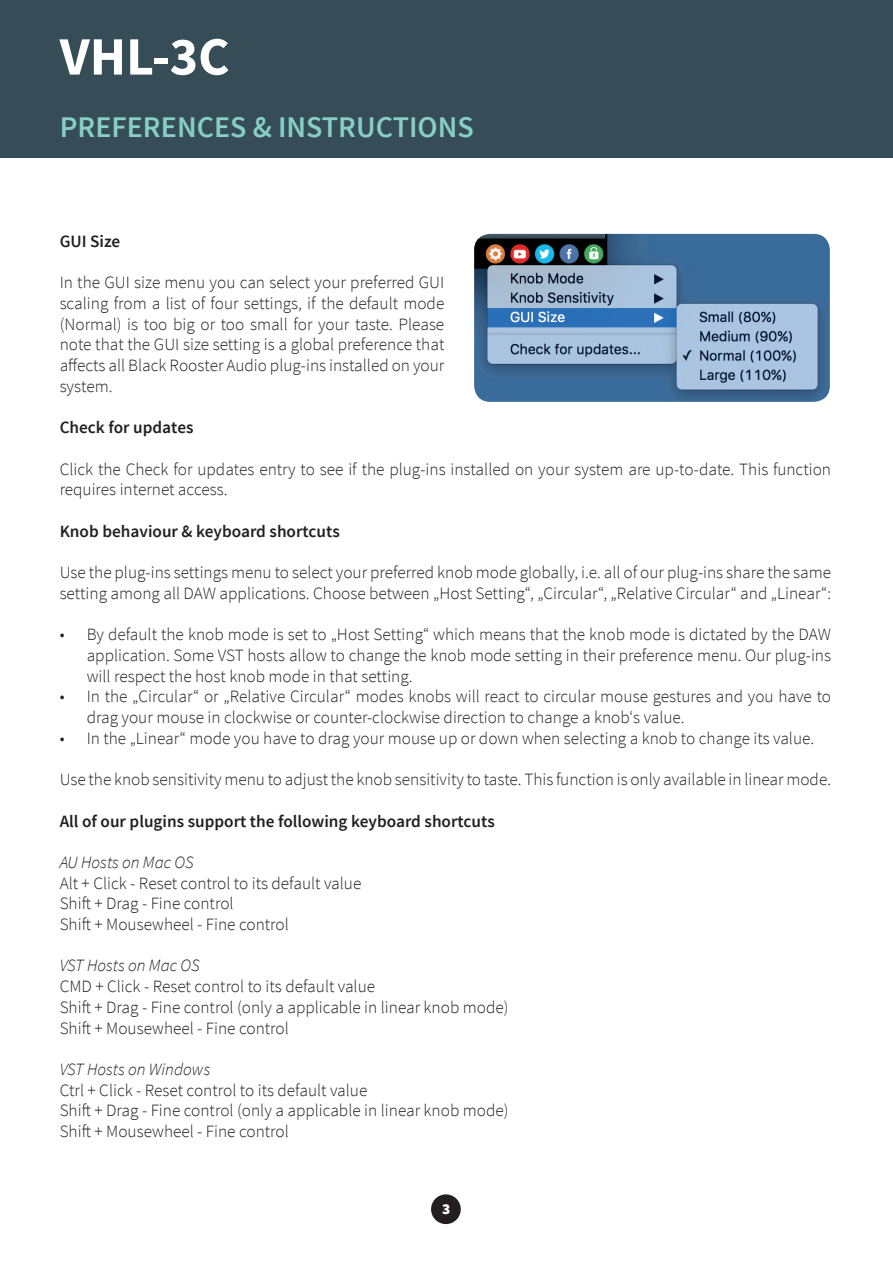
<style>
.page{position:relative;width:893px;height:1263px;background:#fff}
.page>*{position:absolute;margin:0;border:0;box-sizing:border-box;transform-origin:0 0}
.t1{font:700 54px "Source Sans Pro";color:#fff}
.t2{font:600 30px "Source Sans Pro";color:#87cfc4}
.t3{font:300 17.25px/20.7px "Source Sans Pro";color:#231f20}
.t4{font:600 17.25px "Source Sans Pro";color:#231f20}
.t5{font:italic 300 17.25px "Source Sans Pro";color:#231f20}
.t6{font:900 15.3px "Source Sans Pro";color:#fff}
</style>
<div class="page">
<div style="left:0;top:0;width:893px;height:158px;background:#364c57"></div>
<div style="left:431px;top:1194px;width:30px;height:30px;background:#231f20;border-radius:50%"></div>
<img style="left:474px;top:234px;width:356px;height:168px">
<h1 class="t1" style="left:60px;top:22px;width:171px">VHL-3C</h1>
<h2 class="t2" style="left:60px;top:108px;width:416px">PREFERENCES &amp; INSTRUCTIONS</h2>
<p class="t4" style="left:60px;top:230px;width:62px">GUI Size</p>
<p class="t3" style="left:60px;top:272px;width:386px;text-align:justify">In the GUI size menu you can select your preferred GUI scaling from a list of four settings, if the default mode (Normal) is too big or too small for your taste. Please note that the GUI size setting is a global preference that affects all Black Rooster Audio plug-ins installed on your system.</p>
<p class="t4" style="left:60px;top:416px;width:135px">Check for updates</p>
<p class="t3" style="left:60px;top:459px;width:773px">Click the Check for updates entry to see if the plug-ins installed on your system are up-to-date. This function requires internet access.</p>
<p class="t4" style="left:60px;top:520px;width:282px">Knob behaviour &amp; keyboard shortcuts</p>
<p class="t3" style="left:60px;top:562px;width:773px">Use the plug-ins settings menu to select your preferred knob mode globally, i.e. all of our plug-ins share the same setting among all DAW applications. Choose between „Host Setting“, „Circular“, „Relative Circular“ and „Linear“:</p>
<p class="t3" style="left:87px;top:624px;width:746px;text-align:justify;text-indent:-27px">• By default the knob mode is set to „Host Setting“ which means that the knob mode is dictated by the DAW application. Some VST hosts allow to change the knob mode setting in their preference menu. Our plug-ins will respect the host knob mode in that setting.</p>
<p class="t3" style="left:87px;top:686px;width:746px;text-indent:-27px">• In the „Circular“ or „Relative Circular“ modes knobs will react to circular mouse gestures and you have to drag your mouse in clockwise or counter-clockwise direction to change a knob‘s value.</p>
<p class="t3" style="left:60px;top:728px;width:756px">• In the „Linear“ mode you have to drag your mouse up or down when selecting a knob to change its value.</p>
<p class="t3" style="left:60px;top:769px;width:773px">Use the knob sensitivity menu to adjust the knob sensitivity to taste. This function is only available in linear mode.</p>
<p class="t4" style="left:60px;top:810px;width:437px">All of our plugins support the following keyboard shortcuts</p>
<p class="t5" style="left:60px;top:852px;width:135px">AU Hosts on Mac OS</p>
<p class="t3" style="left:60px;top:873px;width:303px">Alt + Click - Reset control to its default value<br>Shift + Drag - Fine control<br>Shift + Mousewheel - Fine control</p>
<p class="t5" style="left:60px;top:955px;width:141px">VST Hosts on Mac OS</p>
<p class="t3" style="left:60px;top:976px;width:450px">CMD + Click - Reset control to its default value<br>Shift + Drag - Fine control (only a applicable in linear knob mode)<br>Shift + Mousewheel - Fine control</p>
<p class="t5" style="left:60px;top:1059px;width:152px">VST Hosts on Windows</p>
<p class="t3" style="left:60px;top:1080px;width:450px">Ctrl + Click - Reset control to its default value<br>Shift + Drag - Fine control (only a applicable in linear knob mode)<br>Shift + Mousewheel - Fine control</p>
<p class="t6" style="left:442px;top:1199px;width:10px">3</p>
</div>
